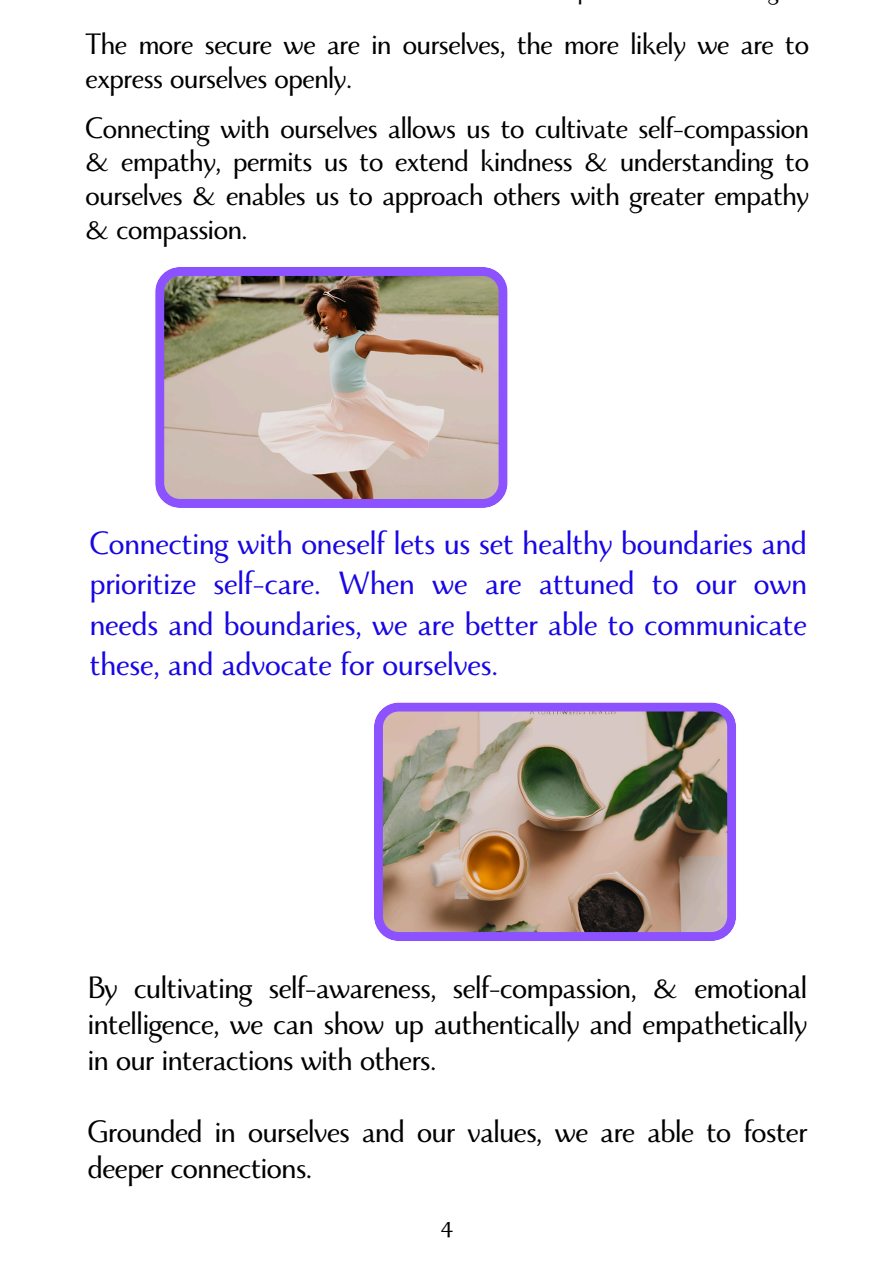
<style>
.page{position:relative;width:894px;height:1264px;background:#fff}
.page>*{position:absolute;margin:0;border:0;box-sizing:border-box;transform-origin:0 0}
.t1{font:36px/40.5px "Monterchi";letter-spacing:-.02em;color:#1807e4;text-align:justify}
.t2{font:34.5px/36px "Monterchi";letter-spacing:-.03em;color:#000;text-align:justify}
.t3{font:33px/33.8px "Monterchi";letter-spacing:-.03em;color:#000}
.t4{font:27.15px "Monterchi";color:#000}
</style>
<div class="page">
<img style="left:374px;top:702px;width:362px;height:239px">
<svg style="left:155px;top:267px;width:352px;height:241px;background:#b4a0a6"></svg>
<p class="t3" style="left:85px;top:33px;width:725px">The more secure we are in ourselves, the more likely we are to express ourselves openly.</p>
<p class="t3" style="left:85px;top:116px;width:725px;text-align:justify">Connecting with ourselves allows us to cultivate self-compassion &amp; empathy, permits us to extend kindness &amp; understanding to ourselves &amp; enables us to approach others with greater empathy &amp; compassion.</p>
<p class="t1" style="left:89px;top:528px;width:719px">Connecting with oneself lets us set healthy boundaries and prioritize self-care. When we are attuned to our own needs and boundaries, we are better able to communicate these, and advocate for ourselves.</p>
<p class="t2" style="left:87px;top:974px;width:721px">By cultivating self-awareness, self-compassion, &amp; emotional intelligence, we can show up authentically and empathetically in our interactions with others.</p>
<p class="t2" style="left:87px;top:1118px;width:721px">Grounded in ourselves and our values, we are able to foster deeper connections.</p>
<p class="t4" style="left:440px;top:1210px;width:14px">4</p>
</div>
